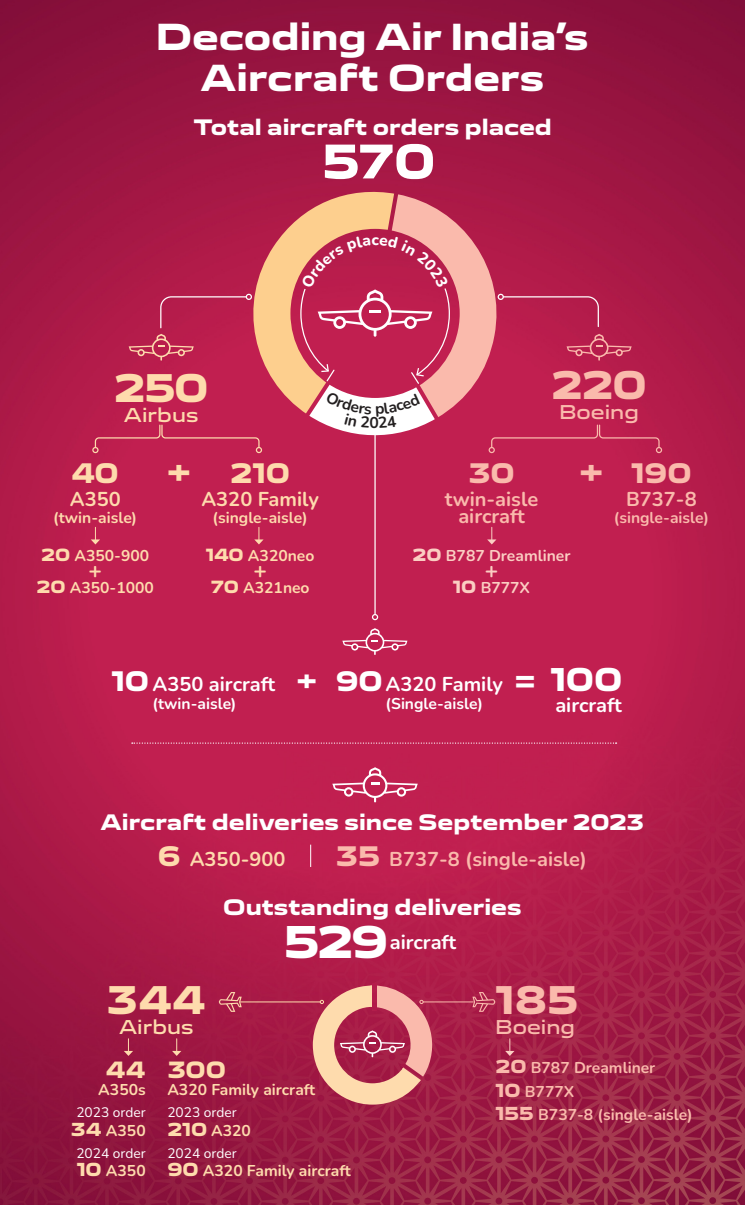
<style>
.page{position:relative;width:745px;height:1205px;background:#fff}
.page>*{position:absolute;margin:0;border:0;box-sizing:border-box;transform-origin:0 0}
.t1{font:700 51.25px "Air India";color:#fff}
.t2{font:700 48.75px "Air India";color:#fff}
.t3{font:700 42.5px "Air India";letter-spacing:-.015em;color:#fabaac}
.t4{font:700 42.5px "Air India";letter-spacing:-.015em;color:#fedbad}
.t5{font:700 40px/41.2px "Air India";color:#fff;text-align:center}
.t6{font:700 35px "Air India";color:#fff}
.t7{font:700 35px "Air India";color:#fedbad}
.t8{font:700 35px "Air India";color:#fabaac}
.t9{font:700 30px "Air India";letter-spacing:-.005em;color:#fabaac}
.t10{font:700 30px "Air India";color:#fedbad}
.t11{font:700 30px "Air India";color:#fff}
.t12{font:700 25px "Air India";color:#fedbad}
.t13{font:700 23.75px "Air India";color:#fff}
.t14{font:700 22.5px "Nunito";color:#fedbad}
.t15{font:700 22.5px "Nunito";color:#fbcec2}
.t16{font:21.25px "Air India";color:#fabaac}
.t17{font:21.25px "Air India";color:#fedbad}
.t18{font:700 20px/16.2px "Nunito";color:#fabaac;text-align:center}
.t19{font:700 20px "Nunito";color:#fff}
.t20{font:700 20px "Nunito";color:#fedbad}
.t21{font:700 15.62px "Nunito";color:#fedbad}
.t22{font:700 15.62px "Nunito";color:#fabaac}
.t23{font:700 15.62px "Nunito";color:#fff}
.t24{font:700 15.62px "Nunito";color:#fbcec2}
.t25{font:700 15.62px "Nunito";color:#231f20}
.t26{font:13.75px "Nunito";color:#fff}
.s1{font-family:"Air India";font-size:18.75px}
.s2{font-family:"Air India";font-size:20px}
</style>
<div class="page">
<img style="left:0;top:0;width:744px;height:1205px">
<svg style="left:236px;top:185px;width:161px;height:230px;background:#d06164"></svg>
<svg style="left:332px;top:767px;width:85px;height:35px;background:#ca456d"></svg>
<svg style="left:342px;top:628px;width:65px;height:27px;background:#cb446d"></svg>
<svg style="left:92px;top:424px;width:170px;height:29px;background:#c32954"></svg>
<svg style="left:91px;top:527px;width:9px;height:17px"></svg>
<svg style="left:254px;top:527px;width:9px;height:17px"></svg>
<svg style="left:487px;top:527px;width:9px;height:17px"></svg>
<svg style="left:472px;top:992px;width:23px;height:20px"></svg>
<svg style="left:218px;top:992px;width:23px;height:20px"></svg>
<svg style="left:124px;top:1039px;width:9px;height:17px"></svg>
<svg style="left:172px;top:1039px;width:9px;height:17px"></svg>
<svg style="left:505px;top:1039px;width:9px;height:17px"></svg>
<hr style="left:240px;top:1001px;width:80px;height:1px;background:#fedbad">
<hr style="left:423px;top:1001px;width:50px;height:1px;background:#fabaac">
<svg style="left:311px;top:983px;width:126px;height:123px;background:#cc6b74"></svg>
<svg style="left:310px;top:844px;width:1px;height:23px"></svg>
<hr style="left:374px;top:434px;width:1px;height:180px;background:#fff">
<div style="left:371px;top:614px;width:7px;height:6px;border:1px solid #fff;border-radius:50%"></div>
<img style="left:385px;top:192px;width:13px;height:2px">
<svg style="left:128px;top:296px;width:119px;height:65px;background:#bc2753"></svg>
<div style="left:245px;top:294px;width:7px;height:6px;border:1px solid #fff;border-radius:50%"></div>
<svg style="left:132px;top:742px;width:484px;height:2px"></svg>
<svg style="left:299px;top:194px;width:362px;height:259px;background:#c64263"></svg>
<p class="t5" style="left:156px;top:15px;width:434px">Decoding Air India’s<br>Aircraft Orders</p>
<p class="t13" style="left:193px;top:113px;width:360px">Total aircraft orders placed</p>
<p class="t1" style="left:322px;top:130px;width:115px">570</p>
<p class="t4" style="left:114px;top:362px;width:96px">250</p>
<p class="t3" style="left:551px;top:359px;width:97px">220</p>
<p class="t17" style="left:124px;top:402px;width:76px">Airbus</p>
<p class="t25" style="left:369px;top:412px;width:11px">0</p>
<p class="t16" style="left:559px;top:399px;width:81px">Boeing</p>
<p class="t10" style="left:72px;top:455px;width:49px">40</p>
<p class="t7" style="left:166px;top:450px;width:27px">+</p>
<p class="t10" style="left:230px;top:455px;width:61px">210</p>
<p class="t9" style="left:468px;top:455px;width:48px">30</p>
<p class="t8" style="left:578px;top:450px;width:27px">+</p>
<p class="t9" style="left:630px;top:455px;width:62px">190</p>
<p class="t20" style="left:70px;top:485px;width:52px">A350</p>
<p class="t21" style="left:53px;top:506px;width:85px">(twin-aisle)</p>
<p class="t21" style="left:41px;top:545px;width:109px"><span class="s1">20</span> A350-900</p>
<p class="t21" style="left:36px;top:577px;width:119px"><span class="s1">20</span> A350-1000</p>
<p class="t14" style="left:88px;top:554px;width:15px">+</p>
<p class="t20" style="left:201px;top:485px;width:119px">A320 Family</p>
<p class="t21" style="left:212px;top:506px;width:97px">(single-aisle)</p>
<p class="t21" style="left:206px;top:545px;width:110px"><span class="s1">140</span> A320neo</p>
<p class="t21" style="left:210px;top:577px;width:100px"><span class="s1">70</span> A321neo</p>
<p class="t14" style="left:253px;top:554px;width:15px">+</p>
<p class="t18" style="left:444px;top:490px;width:95px">twin-aisle aircraft</p>
<p class="t24" style="left:412px;top:545px;width:159px"><span class="s1">20</span> B787 Dreamliner</p>
<p class="t24" style="left:452px;top:577px;width:79px"><span class="s1">10</span> B777X</p>
<p class="t15" style="left:484px;top:554px;width:15px">+</p>
<p class="t18" style="left:625px;top:490px;width:72px">B737-8</p>
<p class="t22" style="left:613px;top:506px;width:97px">(single-aisle)</p>
<p class="t11" style="left:111px;top:663px;width:39px">10</p>
<p class="t19" style="left:152px;top:670px;width:124px">A350 aircraft</p>
<p class="t6" style="left:550px;top:658px;width:73px">100</p>
<p class="t23" style="left:152px;top:692px;width:85px">(twin-aisle)</p>
<p class="t19" style="left:555px;top:690px;width:68px">aircraft</p>
<p class="t11" style="left:295px;top:662px;width:23px">+</p>
<p class="t11" style="left:335px;top:663px;width:49px">90</p>
<p class="t11" style="left:514px;top:662px;width:23px">=</p>
<p class="t19" style="left:385px;top:670px;width:119px">A320 Family</p>
<p class="t23" style="left:385px;top:692px;width:99px">(Single-aisle)</p>
<p class="t13" style="left:101px;top:807px;width:545px">Aircraft deliveries since September 2023</p>
<p class="t10" style="left:158px;top:837px;width:24px">6</p>
<p class="t20" style="left:190px;top:845px;width:97px">A350-900</p>
<p class="t9" style="left:336px;top:837px;width:46px">35</p>
<p class="t18" style="left:389px;top:850px;width:199px">B737-8 (single-aisle)</p>
<p class="t4" style="left:106px;top:974px;width:101px">344</p>
<p class="t17" style="left:119px;top:1014px;width:76px">Airbus</p>
<p class="t13" style="left:223px;top:893px;width:299px">Outstanding deliveries</p>
<p class="t2" style="left:284px;top:911px;width:106px">529</p>
<p class="t19" style="left:389px;top:928px;width:68px">aircraft</p>
<p class="t3" style="left:495px;top:974px;width:84px">185</p>
<p class="t16" style="left:495px;top:1014px;width:81px">Boeing</p>
<p class="t12" style="left:167px;top:1054px;width:60px">300</p>
<p class="t21" style="left:167px;top:1079px;width:149px">A320 Family aircraft</p>
<p class="t12" style="left:106px;top:1054px;width:41px">44</p>
<p class="t21" style="left:98px;top:1079px;width:49px">A350s</p>
<p class="t21" style="left:71px;top:1119px;width:76px"><span class="s2">34</span> A350</p>
<p class="t21" style="left:167px;top:1119px;width:85px"><span class="s2">210</span> A320</p>
<p class="t26" style="left:76px;top:1102px;width:71px">2023 order</p>
<p class="t26" style="left:167px;top:1102px;width:71px">2023 order</p>
<p class="t26" style="left:76px;top:1143px;width:71px">2024 order</p>
<p class="t26" style="left:167px;top:1143px;width:71px">2024 order</p>
<p class="t21" style="left:77px;top:1159px;width:70px"><span class="s2">10</span> A350</p>
<p class="t21" style="left:167px;top:1159px;width:185px"><span class="s2">90</span> A320 Family aircraft</p>
<p class="t22" style="left:495px;top:1057px;width:161px"><span class="s2">20</span> B787 Dreamliner</p>
<p class="t22" style="left:495px;top:1080px;width:80px"><span class="s2">10</span> B777X</p>
<p class="t22" style="left:495px;top:1104px;width:198px"><span class="s2">155</span> B737-8 (single-aisle)</p>
</div>
